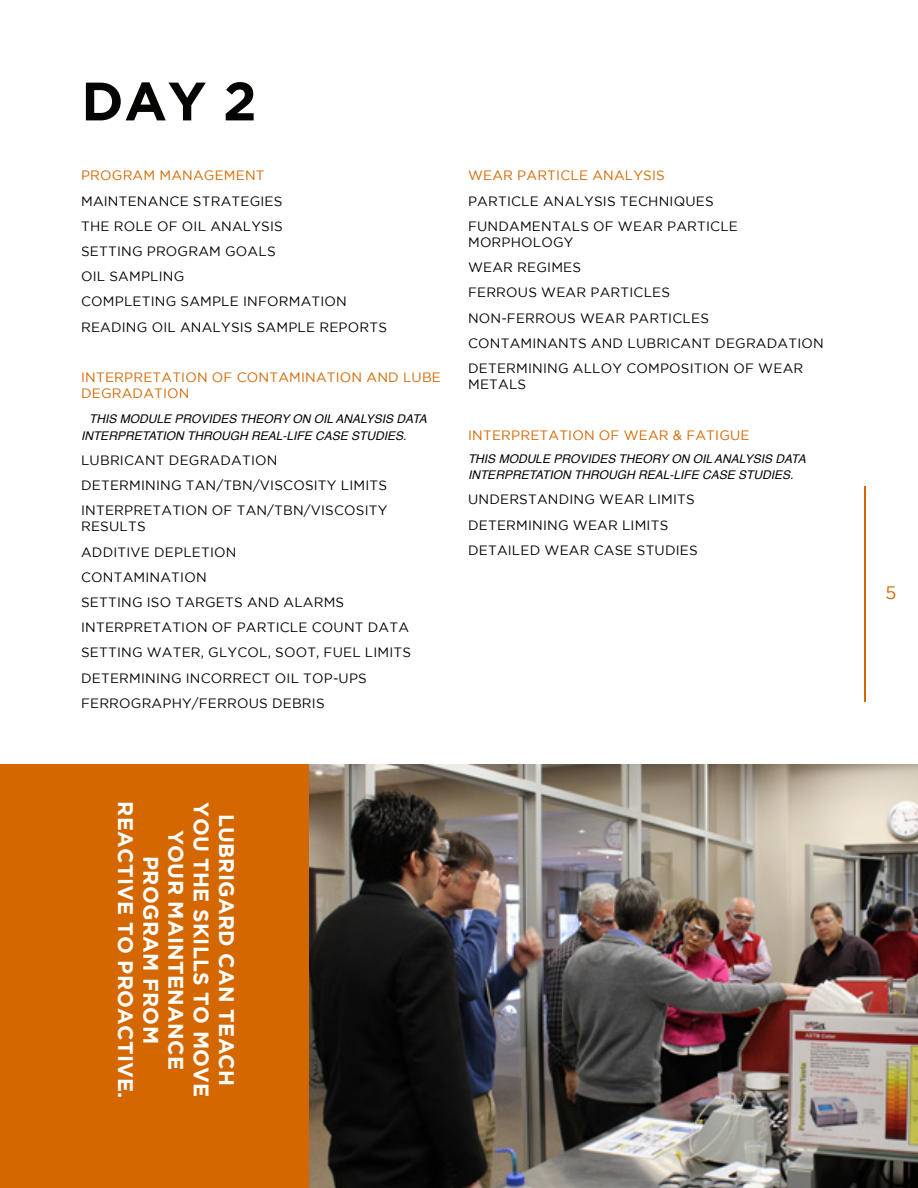
<style>
.page{position:relative;width:918px;height:1188px;background:#fff}
.page>*{position:absolute;margin:0;border:0;box-sizing:border-box;transform-origin:0 0}
.t1{font:700 54px "Gotham";color:#040503}
.t2{font:700 21px/25.2px "Gotham";letter-spacing:.015em;color:#fff;text-align:center}
.t3{font:18px "Gotham";color:#d46700}
.t4{font:13.5px/16.2px "Gotham";letter-spacing:.015em;color:#040503}
.t5{font:13.5px/16.2px "Gotham";letter-spacing:.015em;color:#d46700}
.t6{font:italic 12px/16.2px "Helvetica";color:#040503}
</style>
<div class="page">
<hr style="left:864px;top:486px;width:2px;height:216px;background:#d46700">
<img style="left:309px;top:765px;width:609px;height:423px">
<div style="left:0;top:765px;width:309px;height:423px;background:#d46700"></div>
<p class="t1" style="left:81px;top:70px;width:177px">DAY 2</p>
<p class="t5" style="left:81px;top:167px;width:185px">PROGRAM MANAGEMENT</p>
<p class="t4" style="left:81px;top:193px;width:203px">MAINTENANCE STRATEGIES</p>
<p class="t4" style="left:81px;top:218px;width:203px">THE ROLE OF OIL ANALYSIS</p>
<p class="t4" style="left:81px;top:243px;width:196px">SETTING PROGRAM GOALS</p>
<p class="t4" style="left:81px;top:268px;width:105px">OIL SAMPLING</p>
<p class="t4" style="left:81px;top:293px;width:267px">COMPLETING SAMPLE INFORMATION</p>
<p class="t4" style="left:81px;top:319px;width:307px">READING OIL ANALYSIS SAMPLE REPORTS</p>
<p class="t5" style="left:81px;top:369px;width:361px">INTERPRETATION OF CONTAMINATION AND LUBE<br>DEGRADATION</p>
<p class="t6" style="left:81px;top:411px;width:347px;text-indent:8px">THIS MODULE PROVIDES THEORY ON OIL ANALYSIS DATA<br>INTERPRETATION THROUGH REAL-LIFE CASE STUDIES.</p>
<p class="t4" style="left:81px;top:452px;width:198px">LUBRICANT DEGRADATION</p>
<p class="t4" style="left:81px;top:477px;width:307px">DETERMINING TAN/TBN/VISCOSITY LIMITS</p>
<p class="t4" style="left:81px;top:502px;width:308px">INTERPRETATION OF TAN/TBN/VISCOSITY<br>RESULTS</p>
<p class="t4" style="left:81px;top:544px;width:157px">ADDITIVE DEPLETION</p>
<p class="t4" style="left:81px;top:569px;width:127px">CONTAMINATION</p>
<p class="t4" style="left:81px;top:594px;width:265px">SETTING ISO TARGETS AND ALARMS</p>
<p class="t4" style="left:81px;top:619px;width:329px">INTERPRETATION OF PARTICLE COUNT DATA</p>
<p class="t4" style="left:81px;top:644px;width:332px">SETTING WATER, GLYCOL, SOOT, FUEL LIMITS</p>
<p class="t4" style="left:81px;top:670px;width:287px">DETERMINING INCORRECT OIL TOP-UPS</p>
<p class="t4" style="left:81px;top:695px;width:245px">FERROGRAPHY/FERROUS DEBRIS</p>
<p class="t5" style="left:468px;top:167px;width:198px">WEAR PARTICLE ANALYSIS</p>
<p class="t4" style="left:468px;top:193px;width:247px">PARTICLE ANALYSIS TECHNIQUES</p>
<p class="t4" style="left:468px;top:218px;width:271px">FUNDAMENTALS OF WEAR PARTICLE<br>MORPHOLOGY</p>
<p class="t4" style="left:468px;top:259px;width:115px">WEAR REGIMES</p>
<p class="t4" style="left:468px;top:284px;width:204px">FERROUS WEAR PARTICLES</p>
<p class="t4" style="left:468px;top:310px;width:242px">NON-FERROUS WEAR PARTICLES</p>
<p class="t4" style="left:468px;top:335px;width:357px">CONTAMINANTS AND LUBRICANT DEGRADATION</p>
<p class="t4" style="left:468px;top:360px;width:337px">DETERMINING ALLOY COMPOSITION OF WEAR<br>METALS</p>
<p class="t5" style="left:468px;top:427px;width:283px">INTERPRETATION OF WEAR &amp; FATIGUE</p>
<p class="t6" style="left:468px;top:451px;width:339px">THIS MODULE PROVIDES THEORY ON OIL ANALYSIS DATA<br>INTERPRETATION THROUGH REAL-LIFE CASE STUDIES.</p>
<p class="t4" style="left:468px;top:491px;width:228px">UNDERSTANDING WEAR LIMITS</p>
<p class="t4" style="left:468px;top:517px;width:202px">DETERMINING WEAR LIMITS</p>
<p class="t4" style="left:468px;top:542px;width:231px">DETAILED WEAR CASE STUDIES</p>
<p class="t2" style="left:240px;top:801px;width:298px;rotate:90deg">LUBRIGARD CAN TEACH<br>YOU THE SKILLS TO MOVE<br>YOUR MAINTENANCE<br>PROGRAM FROM<br>REACTIVE TO PROACTIVE.</p>
<p class="t3" style="left:885px;top:583px;width:13px">5</p>
</div>
